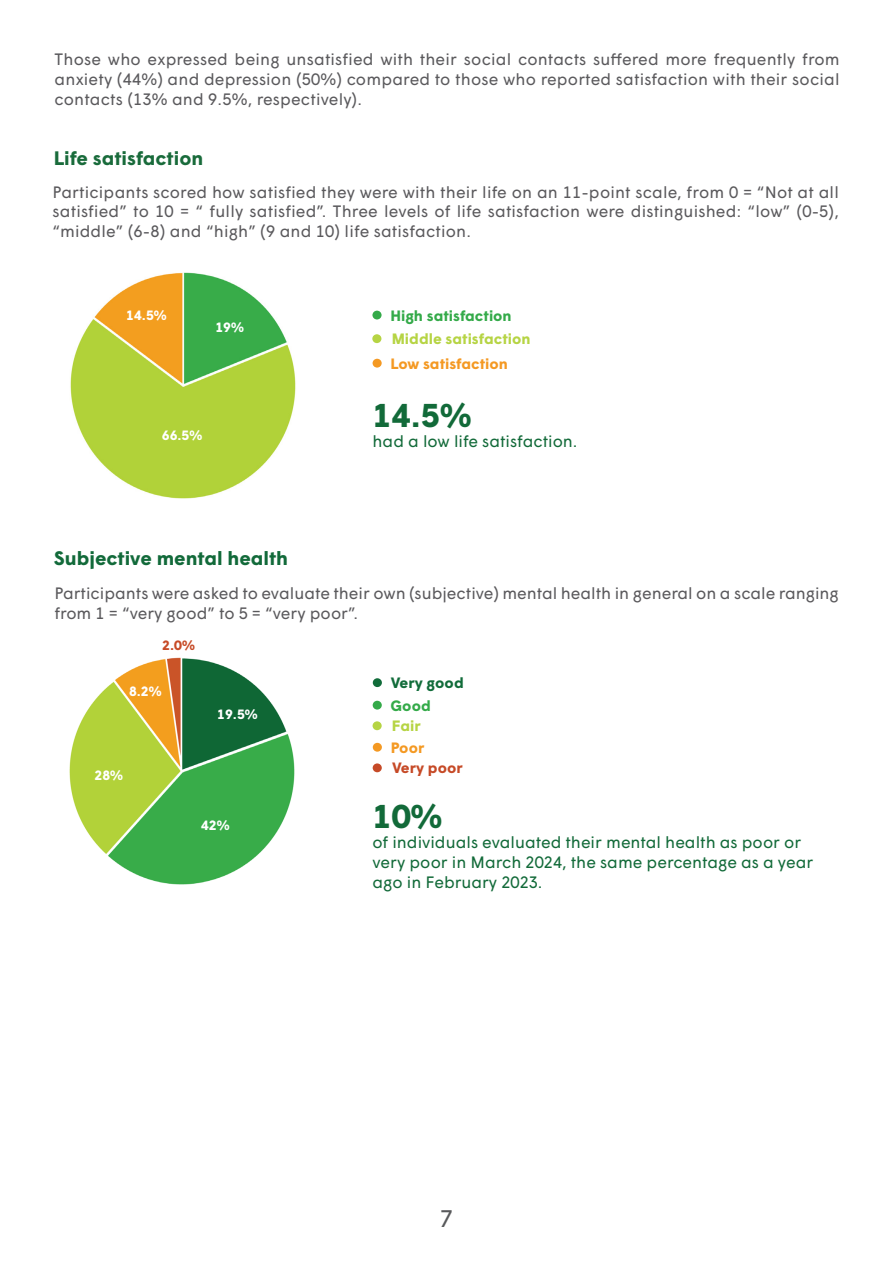
<style>
.page{position:relative;width:893px;height:1263px;background:#fff}
.page>*{position:absolute;margin:0;border:0;box-sizing:border-box;transform-origin:0 0}
.t1{font:700 33px "Wigrum";color:#126a39}
.t2{font:24px "Wigrum";color:#58595b}
.t3{font:700 19.5px "Wigrum";color:#126a3a}
.t4{font:700 19.5px "Wigrum";color:#196b3b}
.t5{font:16.5px/19.8px "Wigrum";color:#5a595c;text-align:justify}
.t6{font:16.5px/19.8px "Wigrum";color:#126a39}
.t7{font:700 15px "Wigrum";color:#b6d444}
.t8{font:700 15px "Wigrum";color:#34aa49}
.t9{font:700 15px "Wigrum";color:#f49923}
.t10{font:700 15px "Wigrum";color:#c64a27}
.t11{font:700 15px "Wigrum";color:#116c3a}
.t12{font:700 13.5px "Wigrum";color:#fff}
.t13{font:700 13.5px "Wigrum";color:#c74b27}
</style>
<div class="page">
<img style="left:70px;top:272px;width:226px;height:227px">
<div style="left:372px;top:311px;width:10px;height:8px;background:#34aa49;border-radius:50%"></div>
<div style="left:372px;top:334px;width:9px;height:9px;background:#b6d444;border-radius:50%"></div>
<div style="left:373px;top:359px;width:9px;height:9px;background:#f49923;border-radius:50%"></div>
<img style="left:69px;top:658px;width:226px;height:226px">
<div style="left:373px;top:701px;width:9px;height:8px;background:#34aa49;border-radius:50%"></div>
<div style="left:373px;top:721px;width:9px;height:9px;background:#b6d444;border-radius:50%"></div>
<div style="left:373px;top:743px;width:9px;height:9px;background:#f49923;border-radius:50%"></div>
<div style="left:373px;top:763px;width:9px;height:9px;background:#c64a27;border-radius:50%"></div>
<div style="left:373px;top:678px;width:9px;height:9px;background:#116c3a;border-radius:50%"></div>
<p class="t5" style="left:55px;top:48px;width:787px">Those who expressed being unsatisfied with their social contacts suffered more frequently from anxiety (44%) and depression (50%) compared to those who reported satisfaction with their social contacts (13% and 9.5%, respectively).</p>
<p class="t4" style="left:54px;top:144px;width:151px">Life satisfaction</p>
<p class="t5" style="left:53px;top:181px;width:788px">Participants scored how satisfied they were with their life on an 11-point scale, from 0 = “Not at all satisfied” to 10 = “ fully satisfied”. Three levels of life satisfaction were distinguished: “low” (0-5), “middle” (6-8) and “high” (9 and 10) life satisfaction.</p>
<p class="t12" style="left:126px;top:305px;width:42px">14.5%</p>
<p class="t12" style="left:215px;top:317px;width:30px">19%</p>
<p class="t12" style="left:162px;top:425px;width:42px">66.5%</p>
<p class="t8" style="left:390px;top:304px;width:123px">High satisfaction</p>
<p class="t7" style="left:392px;top:327px;width:140px">Middle satisfaction</p>
<p class="t9" style="left:390px;top:352px;width:119px">Low satisfaction</p>
<p class="t1" style="left:373px;top:390px;width:101px">14.5%</p>
<p class="t6" style="left:373px;top:430px;width:206px">had a low life satisfaction.</p>
<p class="t3" style="left:54px;top:543px;width:236px">Subjective mental health</p>
<p class="t5" style="left:54px;top:582px;width:786px">Participants were asked to evaluate their own (subjective) mental health in general on a scale ranging from 1 = “very good” to 5 = “very poor”.</p>
<p class="t13" style="left:162px;top:635px;width:34px">2.0%</p>
<p class="t12" style="left:129px;top:681px;width:34px">8.2%</p>
<p class="t12" style="left:95px;top:765px;width:30px">28%</p>
<p class="t12" style="left:217px;top:704px;width:42px">19.5%</p>
<p class="t12" style="left:201px;top:815px;width:30px">42%</p>
<p class="t11" style="left:391px;top:672px;width:75px">Very good</p>
<p class="t8" style="left:391px;top:694px;width:42px">Good</p>
<p class="t7" style="left:392px;top:714px;width:30px">Fair</p>
<p class="t9" style="left:391px;top:736px;width:35px">Poor</p>
<p class="t10" style="left:392px;top:756px;width:72px">Very poor</p>
<p class="t1" style="left:373px;top:791px;width:72px">10%</p>
<p class="t6" style="left:373px;top:831px;width:442px">of individuals evaluated their mental health as poor or very poor in March 2024, the same percentage as a year ago in February 2023.</p>
<p class="t2" style="left:440px;top:1200px;width:15px">7</p>
</div>
